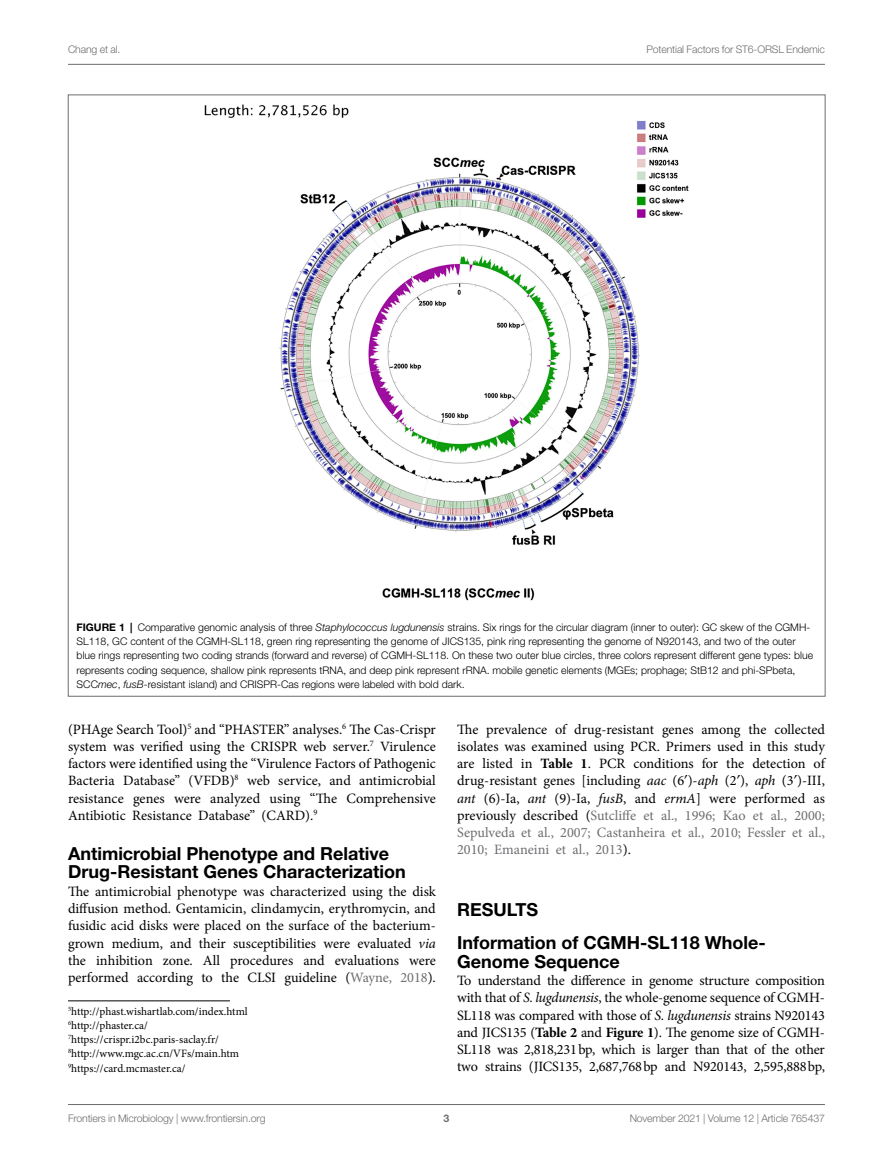
<style>
.page{position:relative;width:893px;height:1170px;background:#fff}
.page>*{position:absolute;margin:0;border:0;box-sizing:border-box;transform-origin:0 0}
.TEXT_FLUSH{font:700 18px/18.8px "Helvetica Neue LT Std";color:#000}
.HEAD_2_after_HEAD_1{font:700 18px/18.8px "Helvetica Neue LT Std";color:#000}
.HEAD_1{font:700 18px "Helvetica Neue LT Std";color:#000}
.TEXT_FLUSH-2{font:14.25px/17.2px "Minion Pro";letter-spacing:-.005em;color:#000;text-align:justify}
.FOOTNOTE{font:11.25px "Minion Pro";letter-spacing:-.005em;color:#000}
.FIG_LEG{font:300 10.5px/14.2px "Helvetica Neue LT Std";color:#000}
.t1{font:300 10.5px "Helvetica Neue LT Std";letter-spacing:-.015em;color:#6d6e71}
.t2{font:700 10.5px "Helvetica Neue LT Std";color:#6d6e71}
.s1{font-weight:700}
.s2{font-style:italic}
.s3{color:#6d6e71}
.s4{font-family:"Gentium Plus"}
</style>
<div class="page">
<hr style="left:68px;top:64px;width:757px;height:1px;background:#6d6e71">
<hr style="left:68px;top:1104px;width:757px;height:1px;background:#6d6e71">
<hr style="left:68px;top:1000px;width:162px;height:1px;background:#000">
<img style="left:204px;top:104px;width:485px;height:497px">
<p class="t1" style="left:68px;top:42px;width:54px">Chang et al.</p>
<p class="t1" style="left:646px;top:42px;width:180px">Potential Factors for ST6-ORSL Endemic</p>
<p class="FIG_LEG" style="left:77px;top:619px;width:738px"><span class="s1">FIGURE 1 |</span> Comparative genomic analysis of three <span class="s2">Staphylococcus lugdunensis</span> strains. Six rings for the circular diagram (inner to outer): GC skew of the CGMH-SL118, GC content of the CGMH-SL118, green ring representing the genome of JICS135, pink ring representing the genome of N920143, and two of the outer blue rings representing two coding strands (forward and reverse) of CGMH-SL118. On these two outer blue circles, three colors represent different gene types: blue represents coding sequence, shallow pink represents tRNA, and deep pink represent rRNA. mobile genetic elements (MGEs; prophage; StB12 and phi-SPbeta, SCC<span class="s2">mec</span>, <span class="s2">fusB</span>-resistant island) and CRISPR-Cas regions were labeled with bold dark.</p>
<p class="TEXT_FLUSH-2" style="left:68px;top:720px;width:369px">(PHAge Search Tool)<sup>5</sup> and “PHASTER” analyses.<sup>6</sup> The Cas-Crispr system was verified using the CRISPR web server.<sup>7</sup> Virulence factors were identified using the “Virulence Factors of Pathogenic Bacteria Database” (VFDB)<sup>8</sup> web service, and antimicrobial resistance genes were analyzed using “The Comprehensive Antibiotic Resistance Database” (CARD).<sup>9</sup></p>
<p class="TEXT_FLUSH" style="left:68px;top:843px;width:339px">Antimicrobial Phenotype and Relative<br>Drug-Resistant Genes Characterization</p>
<p class="TEXT_FLUSH-2" style="left:68px;top:882px;width:369px">The antimicrobial phenotype was characterized using the disk diffusion method. Gentamicin, clindamycin, erythromycin, and fusidic acid disks were placed on the surface of the bacterium&shy;grown medium, and their susceptibilities were evaluated <span class="s2">via </span>the inhibition zone. All procedures and evaluations were performed according to the CLSI guideline (<span class="s3">Wayne, 2018</span>).</p>
<p class="FOOTNOTE" style="left:68px;top:1003px;width:181px"><sup>5</sup>http://phast.wishartlab.com/index.html</p>
<p class="FOOTNOTE" style="left:68px;top:1017px;width:81px"><sup>6</sup>http://phaster.ca/</p>
<p class="FOOTNOTE" style="left:68px;top:1031px;width:152px"><sup>7</sup>https://crispr.i2bc.paris-saclay.fr/</p>
<p class="FOOTNOTE" style="left:68px;top:1046px;width:173px"><sup>8</sup>http://www.mgc.ac.cn/VFs/main.htm</p>
<p class="FOOTNOTE" style="left:68px;top:1060px;width:119px"><sup>9</sup>https://card.mcmaster.ca/</p>
<p class="TEXT_FLUSH-2" style="left:457px;top:720px;width:369px">The prevalence of drug-resistant genes among the collected isolates was examined using PCR. Primers used in this study are listed in <span class="s1">Table 1</span>. PCR conditions for the detection of drug-resistant genes [including <span class="s2">aac</span> (6<span class="s4">′</span>)-<span class="s2">aph</span> (2<span class="s4">′</span>), <span class="s2">aph</span> (3<span class="s4">′</span>)-III, <span class="s2">ant</span> (6)-Ia, <span class="s2">ant</span> (9)-Ia, <span class="s2">fusB</span>, and <span class="s2">ermA</span>] were performed as previously described (<span class="s3">Sutcliffe et al., 1996; Kao et al., 2000; Sepulveda et al., 2007; Castanheira et al., 2010; Fessler et al., 2010; Emaneini et al., 2013</span>).</p>
<p class="HEAD_1" style="left:457px;top:898px;width:83px">RESULTS</p>
<p class="HEAD_2_after_HEAD_1" style="left:457px;top:932px;width:310px">Information of CGMH-SL118 Whole-<br>Genome Sequence</p>
<p class="TEXT_FLUSH-2" style="left:457px;top:971px;width:369px">To understand the difference in genome structure composition with that of <span class="s2">S. lugdunensis</span>, the whole-genome sequence of CGMH-SL118 was compared with those of <span class="s2">S. lugdunensis</span> strains N920143 and JICS135 (<span class="s1">Table 2</span> and <span class="s1">Figure 1</span>). The genome size of CGMH-SL118 was 2,818,231bp, which is larger than that of the other two strains (JICS135, 2,687,768bp and N920143, 2,595,888bp,</p>
<p class="t1" style="left:68px;top:1111px;width:199px">Frontiers in Microbiology | www.frontiersin.org</p>
<p class="t2" style="left:444px;top:1111px;width:7px">3</p>
<p class="t1" style="left:630px;top:1111px;width:197px">November 2021 | Volume 12 | Article 765437</p>
</div>
